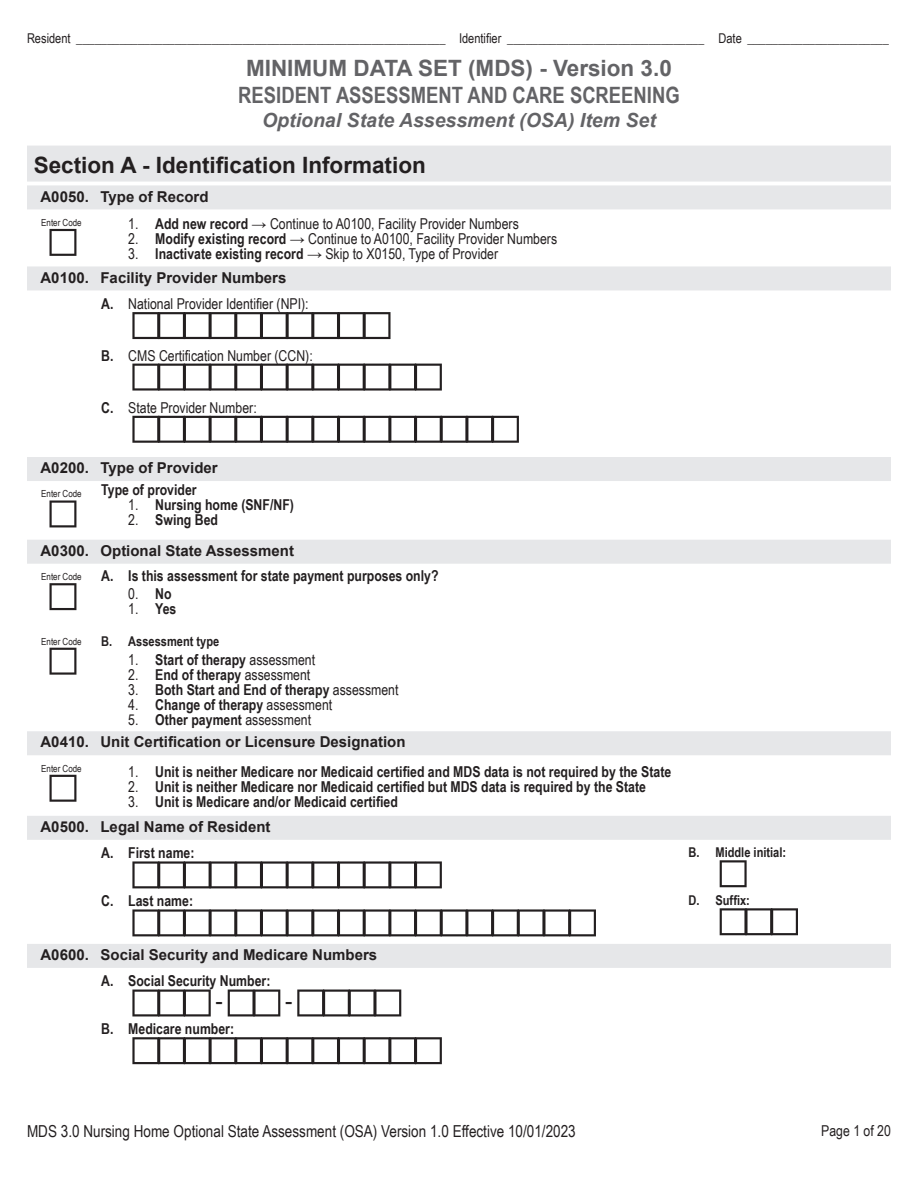
<style>
.page{position:relative;width:918px;height:1188px;background:#fff}
.page>*{position:absolute;margin:0;border:0;box-sizing:border-box;transform-origin:0 0}
.t1{font:58.5px "Arial Narrow";color:#231f20}
.t2{font:700 58.5px "Arial Narrow";color:#231f20}
.t3{font:700 58.5px "Arial";color:#231f20}
.t4{font:700 22.5px/27px "Arial Narrow";color:#636366;text-align:center}
.t5{font:700 22.5px "Arial";color:#231f20}
.t6{font:italic 700 19.5px "Arial";color:#636366}
.t7{font:16.5px "Arial Narrow";color:#231f20}
.t8{font:700 15px "Arial Narrow";color:#231f20}
.t9{font:15px "Arial Narrow";color:#231f20}
.t10{font:700 15px "Arial";color:#231f20}
.t11{font:13.5px "Arial Narrow";color:#231f20}
.t12{font:700 13.5px "Arial Narrow";color:#231f20}
.t13{font:9.75px "Arial Narrow";color:#231f20}
.s1{font-family:"Arial"}
.s2{font-weight:700}
.s3{font-weight:400}
.s4{font-size:27px}
</style>
<div class="page">
<div style="left:27px;top:540px;width:864px;height:24px;background:#e6e7e9"></div>
<div style="left:27px;top:266px;width:864px;height:24px;background:#e6e7e9"></div>
<div style="left:27px;top:146px;width:864px;height:36px;background:#e6e7e9"></div>
<div style="left:27px;top:185px;width:864px;height:24px;background:#e6e7e9"></div>
<div style="left:27px;top:457px;width:864px;height:24px;background:#e6e7e9"></div>
<div style="left:27px;top:731px;width:864px;height:24px;background:#e6e7e9"></div>
<div style="left:27px;top:816px;width:864px;height:24px;background:#e6e7e9"></div>
<div style="left:27px;top:944px;width:864px;height:24px;background:#e6e7e9"></div>
<p class="t11" style="left:27px;top:29px;width:863px">Resident ____________________________________________________________ Identifier ________________________________ Date _______________________</p>
<h1 class="t4" style="left:238px;top:54px;width:443px"><span class="s1">MINIMUM DATA SET (MDS) - Version 3.0<br></span>RESIDENT ASSESSMENT AND CARE SCREENING</h1>
<p class="t6" style="left:262px;top:108px;width:395px">Optional State Assessment (OSA) Item Set</p>
<h2 class="t5" style="left:34px;top:149px;width:394px">Section A - Identification Information</h2>
<h3 class="t10" style="left:40px;top:186px;width:170px">A0050. Type of Record</h3>
<p class="t13" style="left:41px;top:215px;width:42px">Enter Code</p>
<p class="t1" style="left:45px;top:192px;width:37px">□</p>
<p class="t9" style="left:128px;top:213px;width:392px">1. <span class="s2">Add new record →</span> Continue to A0100, Facility Provider Numbers</p>
<p class="t9" style="left:128px;top:228px;width:430px">2. <span class="s2">Modify existing record →</span> Continue to A0100, Facility Provider Numbers</p>
<p class="t9" style="left:128px;top:243px;width:371px">3. <span class="s2">Inactivate existing record →</span> Skip to X0150, Type of Provider</p>
<h3 class="t10" style="left:40px;top:267px;width:247px">A0100. Facility Provider Numbers</h3>
<p class="t9" style="left:101px;top:293px;width:209px"><span class="s2">A.</span> National Provider Identifier (NPI):</p>
<p class="t1" style="left:128px;top:276px;width:268px">□□□□□□□□□□</p>
<p class="t9" style="left:101px;top:344px;width:213px"><span class="s2">B.</span> CMS Certification Number (CCN):</p>
<p class="t1" style="left:128px;top:327px;width:319px">□□□□□□□□□□□□</p>
<p class="t9" style="left:101px;top:396px;width:157px"><span class="s2">C.</span> State Provider Number:</p>
<p class="t1" style="left:128px;top:379px;width:396px">□□□□□□□□□□□□□□□</p>
<h3 class="t10" style="left:40px;top:457px;width:179px">A0200. Type of Provider</h3>
<p class="t13" style="left:41px;top:487px;width:42px">Enter Code</p>
<p class="t1" style="left:45px;top:464px;width:37px">□</p>
<p class="t8" style="left:101px;top:478px;width:97px">Type of provider</p>
<p class="t8" style="left:128px;top:493px;width:167px"><span class="s3">1.</span> Nursing home (SNF/NF)</p>
<p class="t8" style="left:128px;top:508px;width:91px"><span class="s3">2.</span> Swing Bed</p>
<h3 class="t10" style="left:40px;top:540px;width:255px">A0300. Optional State Assessment</h3>
<p class="t13" style="left:41px;top:570px;width:42px">Enter Code</p>
<p class="t1" style="left:45px;top:547px;width:37px">□</p>
<p class="t13" style="left:41px;top:634px;width:42px">Enter Code</p>
<p class="t1" style="left:45px;top:611px;width:37px">□</p>
<p class="t8" style="left:101px;top:564px;width:339px">A. Is this assessment for state payment purposes only?</p>
<p class="t9" style="left:128px;top:583px;width:45px">0. <span class="s2">No</span></p>
<p class="t8" style="left:128px;top:598px;width:50px"><span class="s3">1.</span> Yes</p>
<p class="t12" style="left:101px;top:631px;width:120px">B. Assessment type</p>
<p class="t8" style="left:128px;top:649px;width:188px"><span class="s3">1.</span> Start of therapy <span class="s3">assessment</span></p>
<p class="t9" style="left:128px;top:664px;width:184px">2. <span class="s2">End of therapy</span> assessment</p>
<p class="t8" style="left:128px;top:679px;width:272px"><span class="s3">3.</span> Both Start and End of therapy <span class="s3">assessment</span></p>
<p class="t8" style="left:128px;top:694px;width:206px"><span class="s3">4.</span> Change of therapy <span class="s3">assessment</span></p>
<p class="t9" style="left:128px;top:709px;width:184px">5. <span class="s2">Other payment</span> assessment</p>
<h3 class="t10" style="left:40px;top:732px;width:367px">A0410. Unit Certification or Licensure Designation</h3>
<p class="t13" style="left:41px;top:761px;width:42px">Enter Code</p>
<p class="t1" style="left:45px;top:738px;width:37px">□</p>
<p class="t8" style="left:128px;top:760px;width:545px"><span class="s3">1.</span> Unit is neither Medicare nor Medicaid certified and MDS data is not required by the State</p>
<p class="t8" style="left:128px;top:775px;width:519px"><span class="s3">2.</span> Unit is neither Medicare nor Medicaid certified but MDS data is required by the State</p>
<p class="t8" style="left:128px;top:790px;width:271px"><span class="s3">3.</span> Unit is Medicare and/or Medicaid certified</p>
<h3 class="t10" style="left:40px;top:816px;width:232px">A0500. Legal Name of Resident</h3>
<p class="t8" style="left:101px;top:842px;width:95px">A. First name:</p>
<p class="t2" style="left:128px;top:824px;width:319px">□□□□□□□□□□□□</p>
<p class="t8" style="left:101px;top:890px;width:93px">C. Last name:</p>
<p class="t2" style="left:128px;top:872px;width:473px">□□□□□□□□□□□□□□□□□□</p>
<p class="t8" style="left:101px;top:970px;width:171px">A. Social Security Number:</p>
<p class="t1" style="left:128px;top:953px;width:279px">□□□ <span class="s4">-</span>□□ <span class="s4">-</span>□□□□</p>
<p class="t8" style="left:101px;top:1018px;width:134px">B. Medicare number:</p>
<p class="t1" style="left:128px;top:1001px;width:319px">□□□□□□□□□□□□</p>
<h3 class="t10" style="left:40px;top:944px;width:338px">A0600. Social Security and Medicare Numbers</h3>
<p class="t12" style="left:688px;top:842px;width:99px">B. Middle initial:</p>
<p class="t2" style="left:716px;top:822px;width:37px">□</p>
<p class="t12" style="left:688px;top:890px;width:63px">D. Suffix:</p>
<p class="t3" style="left:716px;top:873px;width:88px">□□□</p>
<p class="t7" style="left:27px;top:1119px;width:550px">MDS 3.0 Nursing Home Optional State Assessment (OSA) Version 1.0 Effective 10/01/2023</p>
<p class="t9" style="left:821px;top:1120px;width:71px">Page 1 of 20</p>
</div>
